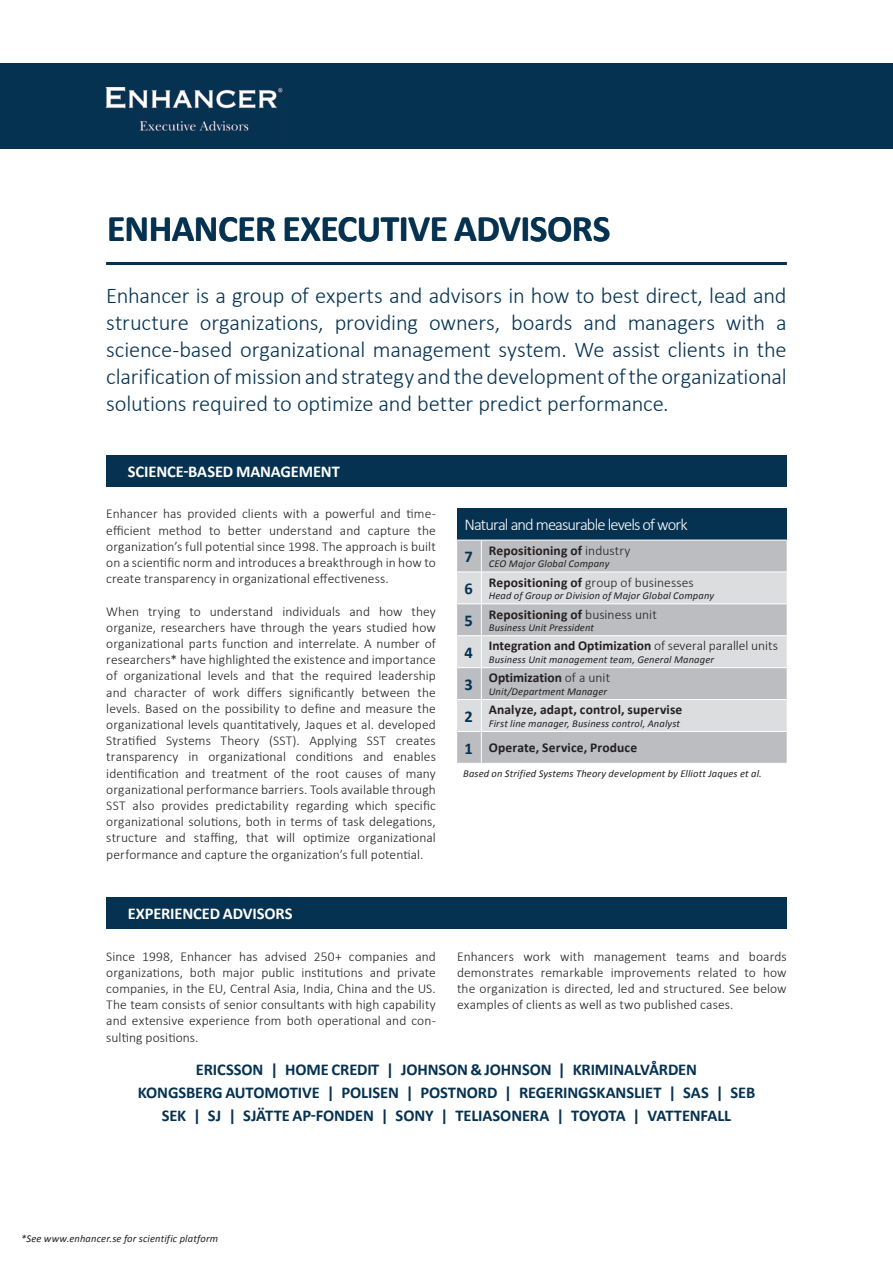
<style>
.page{position:relative;width:893px;height:1263px;background:#fff}
.page>*{position:absolute;margin:0;border:0;box-sizing:border-box;transform-origin:0 0}
.t1{font:700 37.5px "Calibri";letter-spacing:-.015em;color:#063251}
.t2{font:300 22.5px/27px "Calibri";letter-spacing:-.01em;color:#063251;text-align:justify}
.t3{font:700 16.5px/23px "Calibri";letter-spacing:-.01em;color:#063251;text-align:center}
.t4{font:700 16.5px "Calibri";letter-spacing:-.01em;color:#fff}
.t5{font:300 16.5px "Calibri";letter-spacing:-.055em;color:#fff}
.t6{font:300 13.5px/16.2px "Calibri";letter-spacing:.005em;color:#231f20;text-align:justify}
.t7{font:700 13.5px "Calibri";letter-spacing:.01em;color:#231f20}
.t8{font:italic 10.5px "Calibri";letter-spacing:.015em;color:#231f20}
.s1{font-size:16.5px;color:#063251}
.s2{font-weight:300}
.s3{font-weight:700}
</style>
<div class="page">
<div style="left:0;top:64px;width:893px;height:85px;background:#063251"></div>
<img style="left:105px;top:87px;width:178px;height:44px">
<hr style="left:106px;top:262px;width:681px;height:3px;background:#063251">
<div style="left:106px;top:455px;width:681px;height:32px;background:#063251"></div>
<div style="left:106px;top:897px;width:681px;height:32px;background:#063251"></div>
<div style="left:457px;top:508px;width:330px;height:32px;background:#063251"></div>
<div style="left:457px;top:604px;width:330px;height:159px;background:#bcbdc0"></div>
<svg style="left:457px;top:540px;width:330px;height:64px;background:#cdced0"></svg>
<hr style="left:481px;top:603px;width:306px;height:1px;background:#fff">
<hr style="left:481px;top:604px;width:1px;height:31px;background:#fff">
<svg style="left:457px;top:635px;width:330px;height:97px;background:#d2d3d6"></svg>
<hr style="left:481px;top:731px;width:306px;height:1px;background:#fff">
<hr style="left:481px;top:732px;width:1px;height:31px;background:#fff">
<h1 class="t1" style="left:107px;top:202px;width:505px">ENHANCER EXECUTIVE ADVISORS</h1>
<p class="t2" style="left:106px;top:282px;width:682px">Enhancer is a group of experts and advisors in how to best direct, lead and structure organizations, providing owners, boards and managers with a science-based organizational management system. We assist clients in the clarification of mission and strategy and the development of the organizational solutions required to optimize and better predict performance.</p>
<p class="t4" style="left:128px;top:460px;width:214px">SCIENCE-BASED MANAGEMENT</p>
<p class="t6" style="left:106px;top:506px;width:331px">Enhancer has provided clients with a powerful and time&shy;efficient method to better understand and capture the organization’s full potential since 1998. The approach is built on a scientific norm and introduces a breakthrough in how to create transparency in organizational effectiveness.</p>
<p class="t6" style="left:106px;top:603px;width:331px">When trying to understand individuals and how they organize, researchers have through the years studied how organizational parts function and interrelate. A number of researchers* have highlighted the existence and importance of organizational levels and that the required leadership and character of work differs significantly between the levels. Based on the possibility to define and measure the organizational levels quantitatively, Jaques et al. developed Stratified Systems Theory (SST). Applying SST creates transparency in organizational conditions and enables identification and treatment of the root causes of many organizational performance barriers. Tools available through SST also provides predictability regarding which specific organizational solutions, both in terms of task delegations, structure and staffing, that will optimize organizational performance and capture the organization’s full potential.</p>
<p class="t4" style="left:128px;top:902px;width:166px">EXPERIENCED ADVISORS</p>
<p class="t6" style="left:106px;top:948px;width:331px">Since 1998, Enhancer has advised 250+ companies and organizations, both major public institutions and private companies, in the EU, Central Asia, India, China and the US.<br>The team consists of senior consultants with high capability and extensive experience from both operational and con&shy;sulting positions.</p>
<p class="t5" style="left:465px;top:514px;width:225px">Natural and measurable levels of work</p>
<p class="t7" style="left:465px;top:541px;width:167px"><span class="s1">7</span> Repositioning of <span class="s2">industry</span></p>
<p class="t8" style="left:489px;top:557px;width:122px">CEO Major Global Company</p>
<p class="t3" style="left:465px;top:577px;width:10px">6</p>
<p class="t6" style="left:489px;top:574px;width:206px"><span class="s3">Repositioning of</span> group of businesses</p>
<p class="t8" style="left:489px;top:588px;width:227px">Head of Group or Division of Major Global Company</p>
<p class="t7" style="left:465px;top:604px;width:194px"><span class="s1">5</span> Repositioning of <span class="s2">business unit</span></p>
<p class="t8" style="left:489px;top:620px;width:107px">Business Unit Pressident</p>
<p class="t3" style="left:465px;top:640px;width:10px">4</p>
<p class="t7" style="left:489px;top:636px;width:291px">Integration and Optimization <span class="s2">of several parallel units</span></p>
<p class="t8" style="left:489px;top:652px;width:227px">Business Unit management team, General Manager</p>
<p class="t3" style="left:465px;top:672px;width:10px">3</p>
<p class="t7" style="left:489px;top:668px;width:123px">Optimization <span class="s2">of a unit</span></p>
<p class="t8" style="left:489px;top:684px;width:120px">Unit/Department Manager</p>
<p class="t3" style="left:465px;top:704px;width:10px">2</p>
<p class="t7" style="left:489px;top:700px;width:195px">Analyze, adapt, control, supervise</p>
<p class="t8" style="left:489px;top:716px;width:193px">First line manager, Business control, Analyst</p>
<p class="t7" style="left:465px;top:738px;width:174px"><span class="s1">1</span> Operate, Service, Produce</p>
<p class="t8" style="left:463px;top:766px;width:300px">Based on Strified Systems Theory development by Elliott Jaques et al.</p>
<p class="t6" style="left:457px;top:948px;width:331px">Enhancers work with management teams and boards demonstrates remarkable improvements related to how the organization is directed, led and structured. See below examples of clients as well as two published cases.</p>
<p class="t3" style="left:138px;top:1058px;width:619px">ERICSSON | HOME CREDIT | JOHNSON &amp; JOHNSON | KRIMINALVÅRDEN<br>KONGSBERG AUTOMOTIVE | POLISEN | POSTNORD | REGERINGSKANSLIET | SAS | SEB<br>SEK | SJ | SJÄTTE AP-FONDEN | SONY | TELIASONERA | TOYOTA | VATTENFALL</p>
<p class="t8" style="left:21px;top:1231px;width:198px">*See www.enhancer.se for scientific platform</p>
</div>
